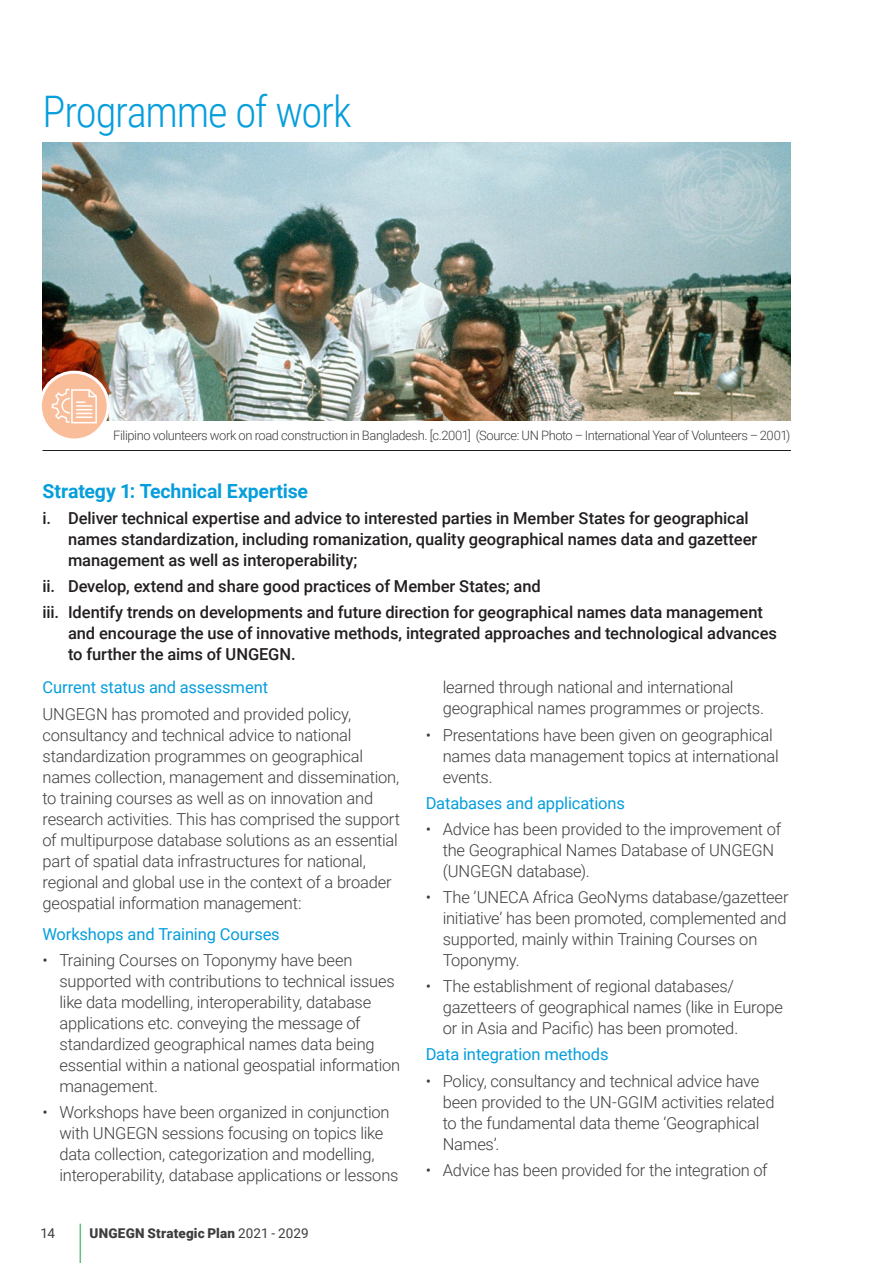
<style>
.page{position:relative;width:893px;height:1263px;background:#fff}
.page>*{position:absolute;margin:0;border:0;box-sizing:border-box;transform-origin:0 0}
.H2__Sky_Blue{font:300 43.5px "Roboto Condensed";letter-spacing:-.03em;color:#069edb}
.H3__Sky_Blue{font:700 19.5px "Roboto";letter-spacing:-.005em;color:#069edb}
.Body_Copy{font:300 16.5px/21px "Roboto";letter-spacing:-.015em;color:#3e3e3f}
.t1{font:500 16.5px/21px "Roboto";letter-spacing:-.005em;color:#231f20}
.H4{font:16.5px "Roboto";letter-spacing:-.01em;color:#069edb}
.Bullet_Tier_2{font:16.5px "Roboto";letter-spacing:-.005em;color:#069edb}
.t2{font:900 13.5px "Roboto";letter-spacing:.015em;color:#3e3e3f}
.t3{font:13.5px "Roboto";color:#3e3e3f}
.t4{font:300 12.9px "Roboto";letter-spacing:-.035em;color:#3e3e3f}
.s1{font-weight:400}
</style>
<div class="page">
<hr style="left:80px;top:1224px;width:1px;height:39px;background:#64bf7f">
<img style="left:43px;top:142px;width:748px;height:278px">
<div style="left:40px;top:372px;width:68px;height:68px;background:#fabd9a;border-radius:50%"></div>
<div style="left:39px;top:371px;width:71px;height:70px;border:3px solid #fff;border-radius:50%"></div>
<svg style="left:51px;top:388px;width:46px;height:36px"></svg>
<hr style="left:43px;top:450px;width:748px;height:1px;background:#231f20">
<p class="H2__Sky_Blue" style="left:43px;top:81px;width:311px">Programme of work</p>
<p class="t4" style="left:113px;top:426px;width:679px">Filipino volunteers work on road construction in Bangladesh. [c.2001] (Source: UN Photo – International Year of Volunteers – 2001)</p>
<p class="H3__Sky_Blue" style="left:43px;top:477px;width:267px">Strategy 1: Technical Expertise</p>
<p class="t1" style="left:68px;top:507px;width:691px;text-indent:-26px">i. Deliver technical expertise and advice to interested parties in Member States for geographical names standardization, including romanization, quality geographical names data and gazetteer management as well as interoperability;</p>
<p class="t1" style="left:43px;top:575px;width:500px">ii. Develop, extend and share good practices of Member States; and</p>
<p class="t1" style="left:68px;top:601px;width:710px;text-indent:-26px">iii. Identify trends on developments and future direction for geographical names data management and encourage the use of innovative methods, integrated approaches and technological advances to further the aims of UNGEGN.</p>
<p class="Bullet_Tier_2" style="left:43px;top:676px;width:227px">Current status and assessment</p>
<p class="Body_Copy" style="left:43px;top:702px;width:359px">UNGEGN has promoted and provided policy, consultancy and technical advice to national standardization programmes on geographical names collection, management and dissemination, to training courses as well as on innovation and research activities. This has comprised the support of multipurpose database solutions as an essential part of spatial data infrastructures for national, regional and global use in the context of a broader geospatial information management:</p>
<p class="H4" style="left:43px;top:923px;width:239px">Workshops and Training Courses</p>
<p class="Body_Copy" style="left:60px;top:949px;width:342px;text-indent:-17px">• Training Courses on Toponymy have been supported with contributions to technical issues like data modelling, interoperability, database applications etc. conveying the message of standardized geographical names data being essential within a national geospatial information management.</p>
<p class="Body_Copy" style="left:60px;top:1101px;width:340px;text-indent:-17px">• Workshops have been organized in conjunction with UNGEGN sessions focusing on topics like data collection, categorization and modelling, interoperability, database applications or lessons</p>
<p class="t3" style="left:41px;top:1223px;width:16px">14</p>
<p class="t2" style="left:89px;top:1223px;width:221px">UNGEGN Strategic Plan <span class="s1">2021 - 2029</span></p>
<p class="Body_Copy" style="left:443px;top:676px;width:323px">learned through national and international geographical names programmes or projects.</p>
<p class="Body_Copy" style="left:443px;top:723px;width:338px;text-indent:-17px">• Presentations have been given on geographical names data management topics at international events.</p>
<p class="H4" style="left:426px;top:791px;width:201px">Databases and applications</p>
<p class="Body_Copy" style="left:443px;top:818px;width:340px;text-indent:-17px">• Advice has been provided to the improvement of the Geographical Names Database of UNGEGN (UNGEGN database).</p>
<p class="Body_Copy" style="left:443px;top:886px;width:347px;text-indent:-17px">• The ’UNECA Africa GeoNyms database/gazetteer initiative’ has been promoted, complemented and supported, mainly within Training Courses on Toponymy.</p>
<p class="Body_Copy" style="left:443px;top:975px;width:342px;text-indent:-17px">• The establishment of regional databases/ gazetteers of geographical names (like in Europe or in Asia and Pacific) has been promoted.</p>
<p class="H4" style="left:426px;top:1043px;width:184px">Data integration methods</p>
<p class="Body_Copy" style="left:443px;top:1069px;width:333px;text-indent:-17px">• Policy, consultancy and technical advice have been provided to the UN-GGIM activities related to the fundamental data theme ‘Geographical Names’.</p>
<p class="Body_Copy" style="left:426px;top:1158px;width:343px">• Advice has been provided for the integration of</p>
</div>
